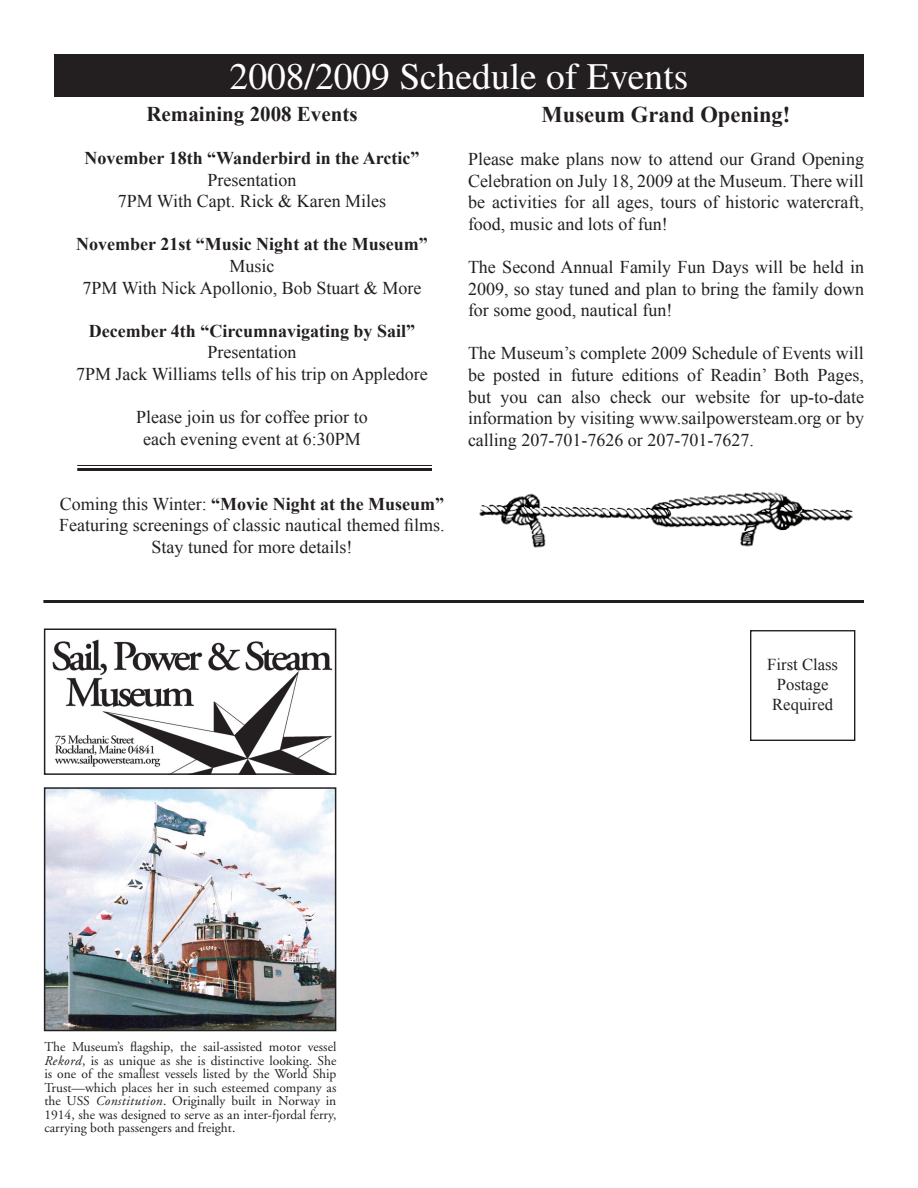
<style>
.page{position:relative;width:918px;height:1188px;background:#fff}
.page>*{position:absolute;margin:0;border:0;box-sizing:border-box;transform-origin:0 0}
.t1{font:37.5px "Times";color:#fff}
.t2{font:700 22.5px "Times New Roman";color:#231f20}
.t3{font:700 21px "Times New Roman";color:#231f20}
.t4{font:18px/21.6px "Times New Roman";color:#231f20;text-align:center}
.t5{font:700 18px "Times New Roman";color:#231f20}
.t6{font:16.65px/20px "Times New Roman";color:#231f20}
.t7{font:13.5px/13.5px "Adobe Garamond";color:#231f20;text-align:justify}
.s1{font-weight:700}
.s2{font-style:italic}
</style>
<div class="page">
<div style="left:750px;top:630px;width:105px;height:111px;border:1px solid #231f20"></div>
<img style="left:52px;top:639px;width:281px;height:133px">
<div style="left:44px;top:628px;width:292px;height:147px;border:2px solid #231f20"></div>
<img style="left:47px;top:790px;width:286px;height:238px">
<div style="left:44px;top:787px;width:292px;height:244px;border:2px solid #231f20"></div>
<div style="left:54px;top:54px;width:810px;height:42px;background:#231f20"></div>
<img style="left:479px;top:491px;width:374px;height:61px">
<hr style="left:77px;top:465px;width:355px;height:1px;background:#231f20">
<hr style="left:77px;top:468px;width:355px;height:3px;background:#231f20">
<hr style="left:43px;top:600px;width:821px;height:3px;background:#231f20">
<h1 class="t1" style="left:230px;top:56px;width:460px">2008/2009 Schedule of Events</h1>
<p class="t3" style="left:146px;top:99px;width:213px">Remaining 2008 Events</p>
<p class="t5" style="left:85px;top:145px;width:336px">November 18th “Wanderbird in the Arctic”</p>
<p class="t4" style="left:118px;top:168px;width:270px">Presentation<br>7PM With Capt. Rick &amp; Karen Miles</p>
<p class="t5" style="left:76px;top:232px;width:353px">November 21st “Music Night at the Museum”</p>
<p class="t4" style="left:83px;top:255px;width:340px">Music<br>7PM With Nick Apollonio, Bob Stuart &amp; More</p>
<p class="t5" style="left:89px;top:318px;width:328px">December 4th “Circumnavigating by Sail”</p>
<p class="t4" style="left:76px;top:341px;width:353px">Presentation<br>7PM Jack Williams tells of his trip on Appledore</p>
<p class="t4" style="left:136px;top:406px;width:233px">Please join us for coffee prior to each evening event at 6:30PM</p>
<p class="t2" style="left:542px;top:99px;width:250px">Museum Grand Opening!</p>
<p class="t4" style="left:468px;top:148px;width:398px;text-align:justify">Please make plans now to attend our Grand Opening Celebration on July 18, 2009 at the Museum. There will be activities for all ages, tours of historic watercraft, food, music and lots of fun!</p>
<p class="t4" style="left:468px;top:256px;width:398px;text-align:justify">The Second Annual Family Fun Days will be held in 2009, so stay tuned and plan to bring the family down for some good, nautical fun!</p>
<p class="t4" style="left:468px;top:342px;width:398px;text-align:justify">The Museum’s complete 2009 Schedule of Events will be posted in future editions of Readin’ Both Pages, but you can also check our website for up-to-date information by visiting www.sailpowersteam.org or by calling 207-701-7626 or 207-701-7627.</p>
<p class="t4" style="left:59px;top:492px;width:387px">Coming this Winter: <span class="s1">“Movie Night at the Museum”<br></span>Featuring screenings of classic nautical themed films.<br>Stay tuned for more details!</p>
<p class="t7" style="left:44px;top:1041px;width:294px">The Museum’s flagship, the sail-assisted motor vessel <span class="s2">Rekord</span>, is as unique as she is distinctive looking. She is one of the smallest vessels listed by the World Ship Trust—which places her in such esteemed company as the USS <span class="s2">Constitution</span>. Originally built in Norway in 1914, she was designed to serve as an inter-fjordal ferry, carrying both passengers and freight.</p>
<p class="t6" style="left:767px;top:654px;width:72px">First Class<br>Postage<br>Required</p>
</div>
